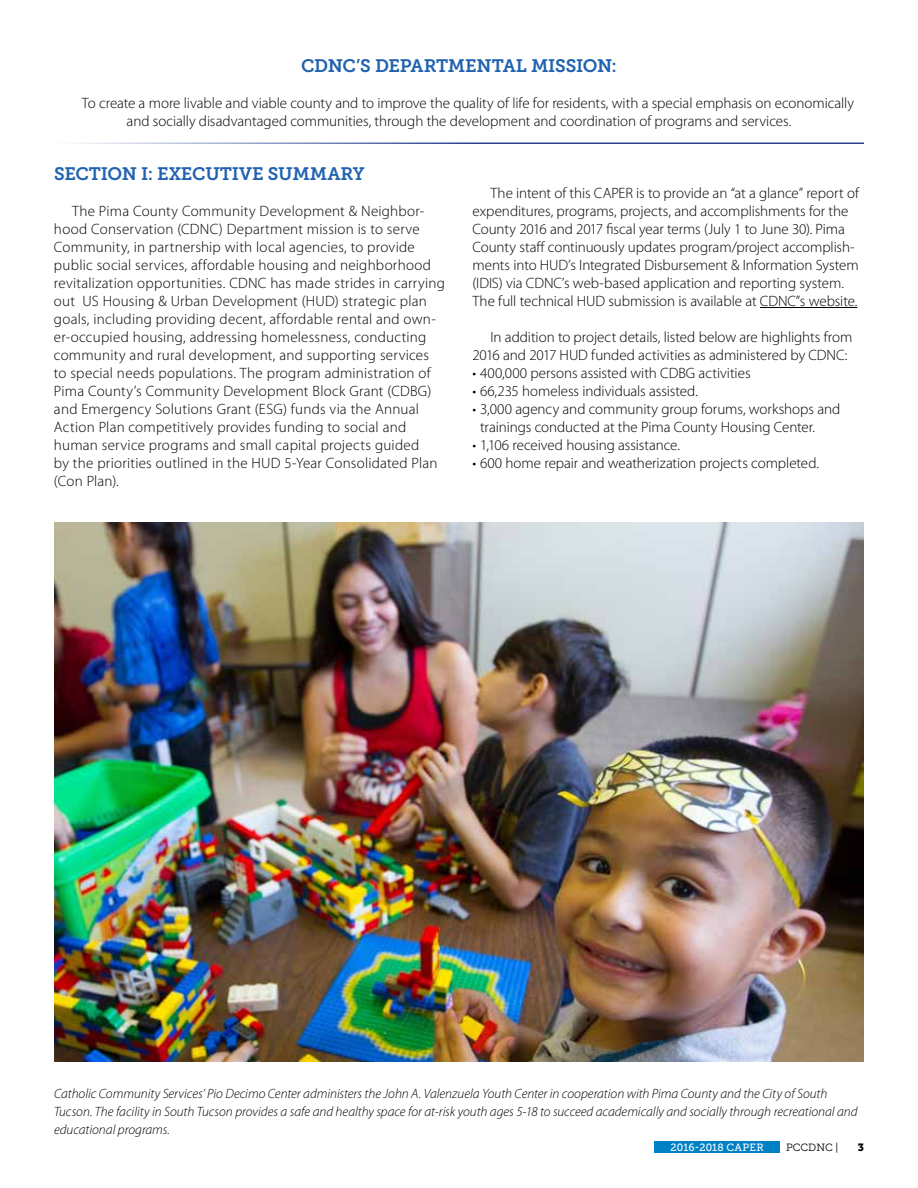
<style>
.page{position:relative;width:918px;height:1188px;background:#fff}
.page>*{position:absolute;margin:0;border:0;box-sizing:border-box;transform-origin:0 0}
.t1{font:18px "Museo Slab 700";letter-spacing:-.015em;color:#2062af}
.t2{font:300 15px/18px "Myriad Pro";letter-spacing:.005em;color:#000}
.t3{font:italic 300 13.5px/18px "Myriad Pro";color:#000}
.t4{font:10.5px "Museo Slab 500";letter-spacing:.02em;color:#fff}
.t5{font:10.5px "Museo Slab 300";color:#000}
.t6{font:10.5px "Museo Slab 900";color:#000}
</style>
<div class="page">
<div style="left:654px;top:1142px;width:126px;height:12px;background:#0081c6"></div>
<hr style="left:760px;top:307px;width:97px;height:1px;background:#000">
<img style="left:54px;top:522px;width:810px;height:540px">
<hr style="left:54px;top:142px;width:810px;height:2px;background:#25408f">
<p class="t1" style="left:301px;top:56px;width:317px">CDNC’S DEPARTMENTAL MISSION:</p>
<p class="t2" style="left:127px;top:94px;width:729px;text-indent:-45px">To create a more livable and viable county and to improve the quality of life for residents, with a special emphasis on economically and socially disadvantaged communities, through the development and coordination of programs and services.</p>
<p class="t1" style="left:54px;top:164px;width:312px">SECTION I: EXECUTIVE SUMMARY</p>
<p class="t2" style="left:54px;top:202px;width:393px;text-indent:18px">The Pima County Community Development &amp; Neighbor&shy;hood Conservation (CDNC) Department mission is to serve Community, in partnership with local agencies, to provide public social services, affordable housing and neighborhood revitalization opportunities. CDNC has made strides in carrying out US Housing &amp; Urban Development (HUD) strategic plan goals, including providing decent, affordable rental and own&shy;er-occupied housing, addressing homelessness, conducting community and rural development, and supporting services to special needs populations. The program administration of Pima County’s Community Development Block Grant (CDBG) and Emergency Solutions Grant (ESG) funds via the Annual Action Plan competitively provides funding to social and human service programs and small capital projects guided<br>by the priorities outlined in the HUD 5-Year Consolidated Plan (Con Plan).</p>
<p class="t2" style="left:472px;top:184px;width:388px;text-indent:18px">The intent of this CAPER is to provide an “at a glance” report of expenditures, programs, projects, and accomplishments for the County 2016 and 2017 fiscal year terms (July 1 to June 30). Pima County staff continuously updates program/project accomplish&shy;ments into HUD’s Integrated Disbursement &amp; Information System (IDIS) via CDNC’s web-based application and reporting system.<br>The full technical HUD submission is available at CDNC”s website.</p>
<p class="t2" style="left:472px;top:328px;width:381px;text-indent:18px">In addition to project details, listed below are highlights from<br>2016 and 2017 HUD funded activities as administered by CDNC:</p>
<p class="t2" style="left:472px;top:364px;width:280px">• 400,000 persons assisted with CDBG activities</p>
<p class="t2" style="left:472px;top:382px;width:227px">• 66,235 homeless individuals assisted.</p>
<p class="t2" style="left:480px;top:400px;width:362px;text-indent:-8px">• 3,000 agency and community group forums, workshops and trainings conducted at the Pima County Housing Center.</p>
<p class="t2" style="left:472px;top:436px;width:209px">• 1,106 received housing assistance.</p>
<p class="t2" style="left:472px;top:454px;width:348px">• 600 home repair and weatherization projects completed.</p>
<p class="t3" style="left:54px;top:1085px;width:805px">Catholic Community Services’ Pio Decimo Center administers the John A. Valenzuela Youth Center in cooperation with Pima County and the City of South<br>Tucson. The facility in South Tucson provides a safe and healthy space for at-risk youth ages 5-18 to succeed academically and socially through recreational and educational programs.</p>
<p class="t4" style="left:670px;top:1142px;width:95px">2016-2018 CAPER</p>
<p class="t5" style="left:786px;top:1142px;width:54px">PCCDNC |</p>
<p class="t6" style="left:858px;top:1142px;width:8px">3</p>
</div>
